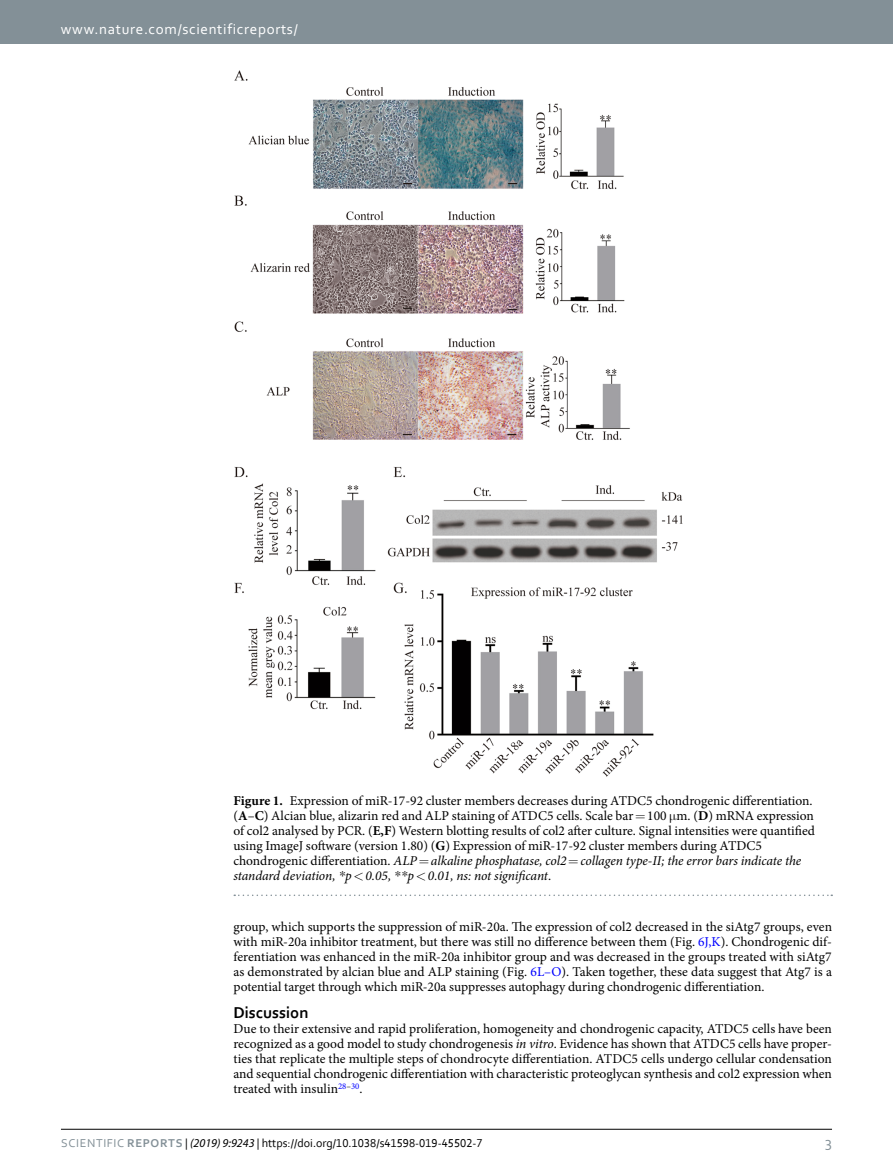
<style>
.page{position:relative;width:893px;height:1174px;background:#fff}
.page>*{position:absolute;margin:0;border:0;box-sizing:border-box;transform-origin:0 0}
.t1{font:700 16.5px "Corbel";color:#000}
.t2{font:15px "Corbel 2";letter-spacing:.045em;color:#fff}
.t3{font:15px "Corbel 2";color:#839097}
.t4{font:13.5px/15px "Minion Pro";color:#000;text-align:justify}
.t5{font:12px "Corbel";color:#000}
.s1{font-weight:700}
.s2{font-style:italic}
.s3{font-family:"STIX General";font-style:italic}
.s4{color:#00f}
.s5{font-family:"Corbel 2";color:#839097}
.s6{font-family:"Corbel Bold 2";color:#839097}
.s7{font-family:"Corbel 2"}
.s8{font-family:"Myriad Pro";font-style:italic}
</style>
<div class="page">
<hr style="left:61px;top:1129px;width:771px;height:1px;background:#000">
<div style="left:0;top:0;width:893px;height:43px;background:#839097"></div>
<img style="left:234px;top:70px;width:449px;height:707px">
<svg style="left:234px;top:894px;width:598px;height:2px"></svg>
<p class="t2" style="left:61px;top:19px;width:238px">www.nature.com/scientificreports/</p>
<p class="t4" style="left:233px;top:793px;width:583px;text-align:left"><span class="s1">Figure 1.</span> Expression of miR-17-92 cluster members decreases during ATDC5 chondrogenic differentiation. (<span class="s1">A</span>–<span class="s1">C</span>) Alcian blue, alizarin red and ALP staining of ATDC5 cells. Scale bar 100 m. (<span class="s1">D</span>) mRNA expression of col2 analysed by PCR. (<span class="s1">E,F</span>) Western blotting results of col2 after culture. Signal intensities were quantified using ImageJ software (version 1.80) (<span class="s1">G</span>) Expression of miR-17-92 cluster members during ATDC5 chondrogenic differentiation. <span class="s2">ALP alkaline phosphatase, col2 collagen type-II; the error bars indicate the standard deviation,</span> <span class="s3">*</span><span class="s2">p 0.05,</span> <span class="s3">**</span><span class="s2">p 0.01, ns: not significant</span>.</p>
<p class="t4" style="left:233px;top:919px;width:600px">group, which supports the suppression of miR-20a. The expression of col2 decreased in the siAtg7 groups, even with miR-20a inhibitor treatment, but there was still no difference between them (Fig. <span class="s4">6J,K</span>). Chondrogenic dif&shy;ferentiation was enhanced in the miR-20a inhibitor group and was decreased in the groups treated with siAtg7 as demonstrated by alcian blue and ALP staining (Fig. <span class="s4">6L–O</span>). Taken together, these data suggest that Atg7 is a potential target through which miR-20a suppresses autophagy during chondrogenic differentiation.</p>
<p class="t1" style="left:233px;top:1002px;width:77px">Discussion</p>
<p class="t4" style="left:233px;top:1021px;width:600px">Due to their extensive and rapid proliferation, homogeneity and chondrogenic capacity, ATDC5 cells have been recognized as a good model to study chondrogenesis <span class="s2">in vitro</span>. Evidence has shown that ATDC5 cells have proper&shy;ties that replicate the multiple steps of chondrocyte differentiation. ATDC5 cells undergo cellular condensation and sequential chondrogenic differentiation with characteristic proteoglycan synthesis and col2 expression when treated with insulin<sup>28</sup><sup>–</sup><sup>30</sup>.</p>
<p class="t5" style="left:61px;top:1135px;width:423px"><span class="s5">Scientific</span> <span class="s6">REPORTS</span> <span class="s7">|</span> <span class="s8">(2019) 9:9243</span> <span class="s7">|</span> https://doi.org/10.1038/s41598-019-45502-7</p>
<p class="t3" style="left:825px;top:1132px;width:8px">3</p>
</div>
